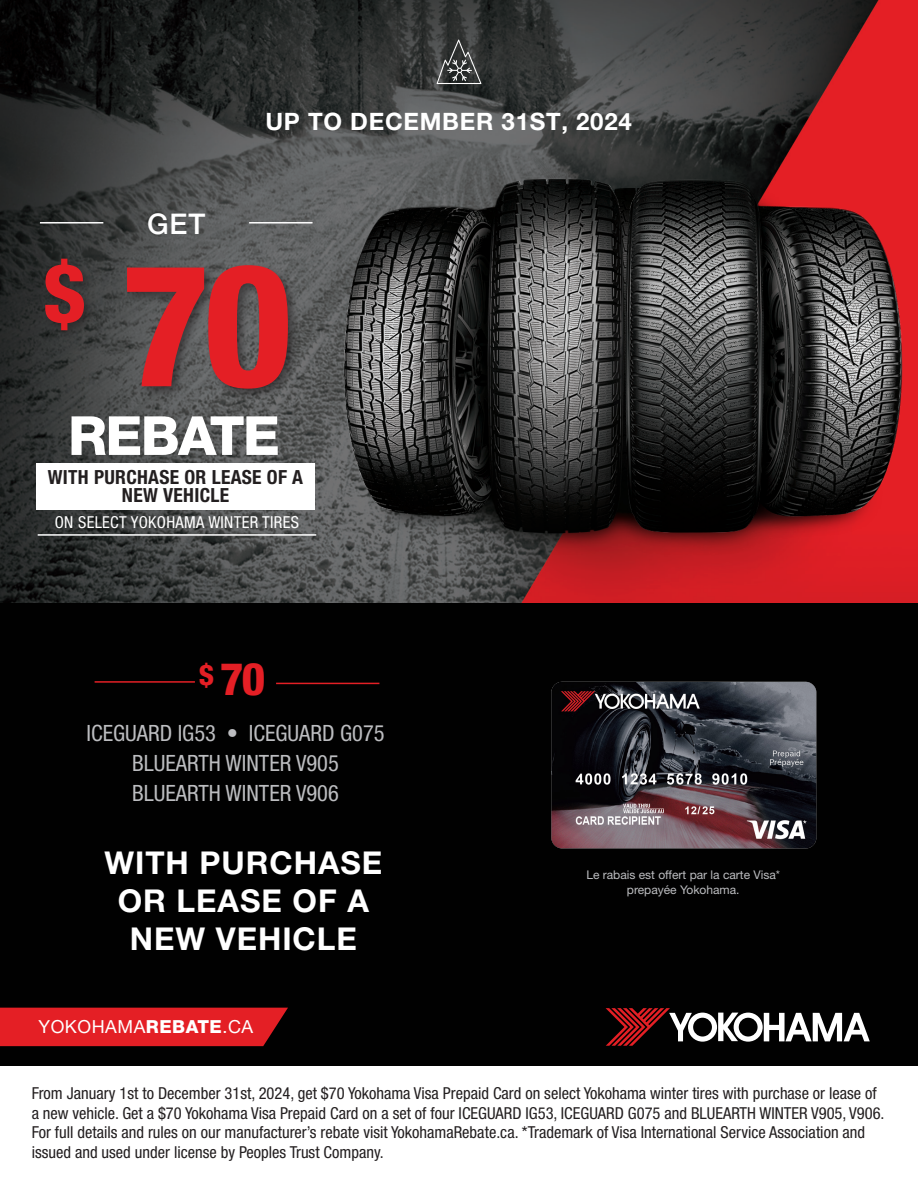
<style>
.page{position:relative;width:918px;height:1188px;background:#fff}
.page>*{position:absolute;margin:0;border:0;box-sizing:border-box;transform-origin:0 0}
.t1{font:800 condensed 171px "Helvetica Neue LT Std";color:#e41f25}
.t2{font:800 condensed 81px "Helvetica Neue LT Std";color:#e41f25}
.t3{font:800 54px "Helvetica Neue LT Std";letter-spacing:-.03em;color:#fff}
.t4{font:800 condensed 45px "Helvetica Neue LT Std";color:#e41f25}
.t5{font:700 31.5px/37.8px "Helvetica Neue LT Std";letter-spacing:.03em;color:#fff;text-align:center}
.t6{font:500 28.5px "Helvetica Neue LT Std";color:#fff}
.t7{font:800 condensed 28.5px "Helvetica Neue LT Std";color:#e41f25}
.t8{font:700 24px "Helvetica Neue LT Std";letter-spacing:.03em;color:#fff}
.t9{font:condensed 22.5px "Helvetica Neue LT Std";color:#bcbdc0}
.t10{font:700 condensed 19.5px/18px "Helvetica Neue LT Std";letter-spacing:.015em;color:#231f20;text-align:center}
.t11{font:18px "Helvetica Neue LT Std";letter-spacing:.03em;color:#fff}
.t12{font:condensed 16.5px/19.8px "Helvetica Neue LT Std";color:#231f20}
.t13{font:condensed 16.5px "Helvetica Neue LT Std";letter-spacing:.02em;color:#fff}
.t14{font:12px/15px "Helvetica Neue LT Std";color:#bcbdc0;text-align:center}
.s1{font-weight:800}
</style>
<div class="page">
<img style="left:0;top:0;width:918px;height:1066px">
<div style="left:0;top:603px;width:918px;height:378px;background:#010101"></div>
<div style="left:0;top:1008px;width:288px;height:38px;background:#e41f25"></div>
<svg style="left:606px;top:1008px;width:264px;height:38px"></svg>
<img style="left:551px;top:681px;width:266px;height:168px">
<svg style="left:437px;top:40px;width:44px;height:44px;background:#515353"></svg>
<hr style="left:95px;top:681px;width:100px;height:2px;background:#e41f25">
<hr style="left:276px;top:683px;width:103px;height:1px;background:#e41f25">
<div style="left:36px;top:463px;width:279px;height:46px;background:#fff"></div>
<div style="left:42px;top:255px;width:259px;height:146px;background:#231f20;opacity:.6"></div>
<hr style="left:38px;top:534px;width:278px;height:2px;background:#fff">
<hr style="left:40px;top:222px;width:63px;height:2px;background:#fff">
<hr style="left:249px;top:222px;width:64px;height:2px;background:#fff">
<img style="left:338px;top:146px;width:571px;height:450px">
<p class="t2" style="left:44px;top:243px;width:44px">$</p>
<p class="t6" style="left:147px;top:206px;width:60px">GET</p>
<p class="t8" style="left:265px;top:107px;width:368px">UP TO DECEMBER 31ST, 2024</p>
<p class="t1" style="left:122px;top:220px;width:172px">70</p>
<p class="t3" style="left:68px;top:404px;width:213px">REBATE</p>
<p class="t10" style="left:48px;top:467px;width:257px">WITH PURCHASE OR LEASE OF A<br>NEW VEHICLE</p>
<p class="t13" style="left:55px;top:512px;width:246px">ON SELECT YOKOHAMA WINTER TIRES</p>
<p class="t7" style="left:199px;top:657px;width:16px">$</p>
<p class="t4" style="left:220px;top:652px;width:47px">70</p>
<p class="t9" style="left:86px;top:720px;width:300px">ICEGUARD IG53 • ICEGUARD G075</p>
<p class="t9" style="left:132px;top:750px;width:208px">BLUEARTH WINTER V905</p>
<p class="t9" style="left:132px;top:780px;width:208px">BLUEARTH WINTER V906</p>
<p class="t5" style="left:104px;top:843px;width:279px">WITH PURCHASE<br>OR LEASE OF A<br>NEW VEHICLE</p>
<p class="t11" style="left:39px;top:1016px;width:216px">YOKOHAMA<span class="s1">REBATE</span>.CA</p>
<p class="t14" style="left:586px;top:867px;width:195px">Le rabais est offert par la carte Visa* prepayée Yokohama.</p>
<p class="t12" style="left:32px;top:1083px;width:854px">From January 1st to December 31st, 2024, get $70 Yokohama Visa Prepaid Card on select Yokohama winter tires with purchase or lease of a new vehicle. Get a $70 Yokohama Visa Prepaid Card on a set of four ICEGUARD IG53, ICEGUARD G075 and BLUEARTH WINTER V905, V906.<br>For full details and rules on our manufacturer’s rebate visit YokohamaRebate.ca. *Trademark of Visa International Service Association and issued and used under license by Peoples Trust Company.</p>
</div>
